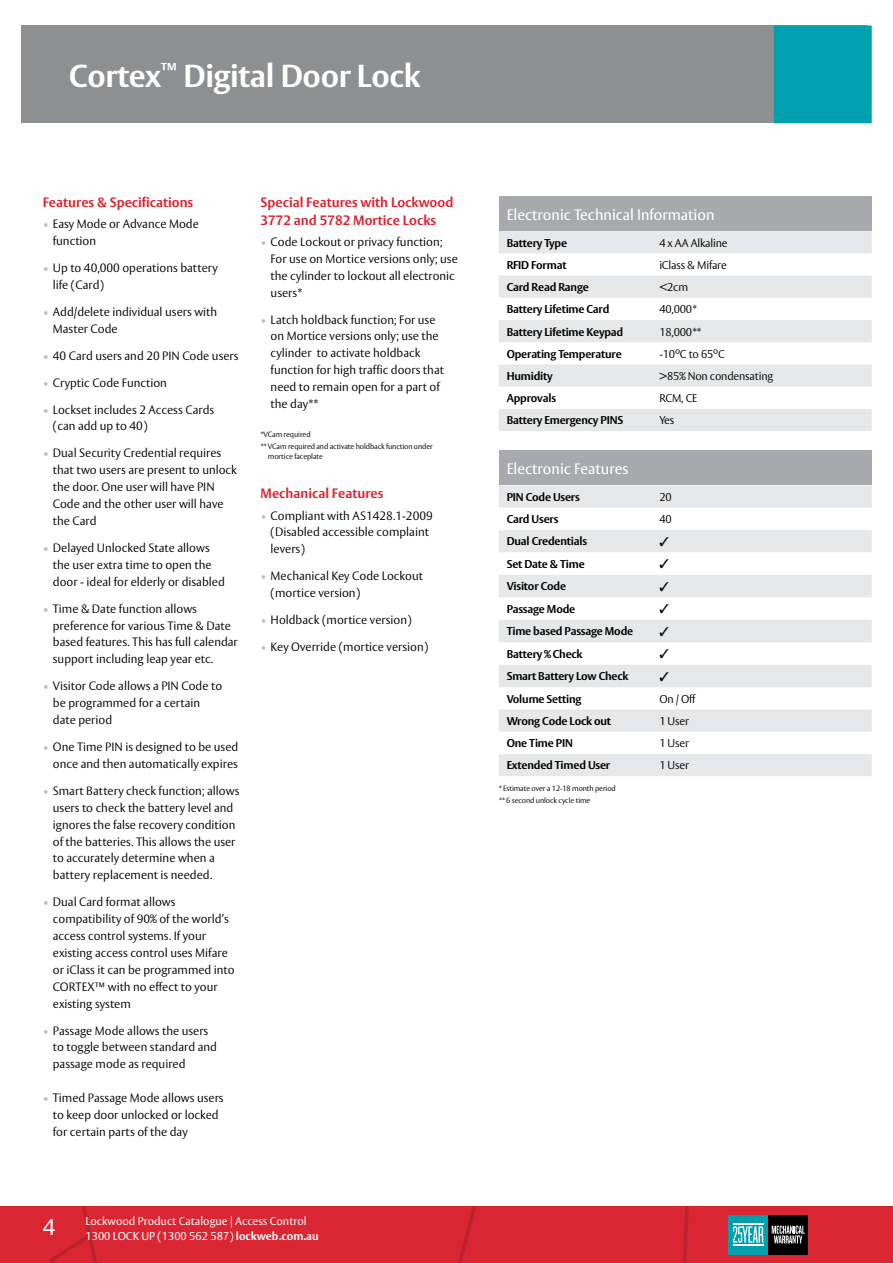
<style>
.page{position:relative;width:893px;height:1263px;background:#fff}
.page>*{position:absolute;margin:0;border:0;box-sizing:border-box;transform-origin:0 0}
.t1{font:700 31.5px "ASSA Vesta";letter-spacing:-.01em;color:#fff}
.t2{font:22.5px "ASSA Vesta";color:#fff}
.t3{font:15px "ASSA Vesta";color:#fff}
.t4{font:700 13.5px/18px "ASSA Vesta";color:#d92632}
.t5{font:300 12px/16.8px "ASSA Vesta";color:#000}
.t6{font:700 11.25px "ASSA Vesta";letter-spacing:-.015em;color:#000}
.t7{font:300 11.25px "ASSA Vesta";letter-spacing:-.015em;color:#000}
.t8{font:11.25px/15px "ASSA Vesta";color:#fff}
.t9{font:300 7.5px/12px "ASSA Vesta";letter-spacing:-.015em;color:#000}
.s1{color:#bcbec0}
.s2{font-weight:700}
</style>
<div class="page">
<div style="left:0;top:1206px;width:893px;height:57px;background:#d92632"></div>
<svg style="left:57px;top:1206px;width:37px;height:34px"></svg>
<div style="left:21px;top:26px;width:846px;height:97px;background:#8d8f91"></div>
<div style="left:774px;top:26px;width:98px;height:97px;background:#00a0af"></div>
<div style="left:728px;top:1215px;width:40px;height:40px;background:#00a0af"></div>
<div style="left:768px;top:1215px;width:40px;height:40px;background:#000"></div>
<svg style="left:772px;top:1225px;width:33px;height:18px"></svg>
<svg style="left:733px;top:1226px;width:30px;height:17px"></svg>
<hr style="left:733px;top:1224px;width:30px;height:1px;background:#fff">
<hr style="left:733px;top:1244px;width:30px;height:1px;background:#fff">
<div style="left:499px;top:196px;width:373px;height:35px;background:#a7a9ac"></div>
<svg style="left:499px;top:231px;width:373px;height:200px;fill:#e6e7e8"></svg>
<div style="left:499px;top:450px;width:373px;height:35px;background:#a7a9ac"></div>
<svg style="left:499px;top:485px;width:373px;height:291px;fill:#e6e7e8"></svg>
<svg style="left:660px;top:537px;width:8px;height:9px"></svg>
<svg style="left:660px;top:559px;width:8px;height:9px"></svg>
<svg style="left:660px;top:582px;width:8px;height:9px"></svg>
<svg style="left:660px;top:604px;width:8px;height:9px"></svg>
<svg style="left:660px;top:626px;width:8px;height:10px"></svg>
<svg style="left:660px;top:649px;width:8px;height:9px"></svg>
<svg style="left:660px;top:671px;width:8px;height:10px"></svg>
<h1 class="t1" style="left:69px;top:56px;width:353px">Cortex<sup>™</sup> Digital Door Lock</h1>
<p class="t4" style="left:43px;top:194px;width:152px">Features &amp; Specifications</p>
<p class="t5" style="left:53px;top:216px;width:148px;text-indent:-10px"><span class="s1">•</span> Easy Mode or Advance Mode function</p>
<p class="t5" style="left:53px;top:260px;width:167px;text-indent:-10px"><span class="s1">•</span> Up to 40,000 operations battery life (Card)</p>
<p class="t5" style="left:53px;top:304px;width:166px;text-indent:-10px"><span class="s1">•</span> Add/delete individual users with<br>Master Code</p>
<p class="t5" style="left:43px;top:347px;width:197px"><span class="s1">•</span> 40 Card users and 20 PIN Code users</p>
<p class="t5" style="left:43px;top:374px;width:126px"><span class="s1">•</span> Cryptic Code Function</p>
<p class="t5" style="left:53px;top:401px;width:163px;text-indent:-10px"><span class="s1">•</span> Lockset includes 2 Access Cards (can add up to 40)</p>
<p class="t5" style="left:53px;top:445px;width:186px;text-indent:-10px"><span class="s1">•</span> Dual Security Credential requires that two users are present to unlock the door. One user will have PIN<br>Code and the other user will have the Card</p>
<p class="t5" style="left:53px;top:540px;width:173px;text-indent:-10px"><span class="s1">•</span> Delayed Unlocked State allows the user extra time to open the door - ideal for elderly or disabled</p>
<p class="t5" style="left:53px;top:601px;width:187px;text-indent:-10px"><span class="s1">•</span> Time &amp; Date function allows preference for various Time &amp; Date based features. This has full calendar support including leap year etc.</p>
<p class="t5" style="left:53px;top:678px;width:171px;text-indent:-10px"><span class="s1">•</span> Visitor Code allows a PIN Code to be programmed for a certain date period</p>
<p class="t5" style="left:43px;top:739px;width:197px;text-align:right"><span class="s1">•</span> One Time PIN is designed to be used once and then automatically expires</p>
<p class="t5" style="left:53px;top:783px;width:188px;text-indent:-10px"><span class="s1">•</span> Smart Battery check function; allows users to check the battery level and ignores the false recovery condition of the batteries. This allows the user to accurately determine when a battery replacement is needed.</p>
<p class="t5" style="left:53px;top:894px;width:183px;text-indent:-10px"><span class="s1">•</span> Dual Card format allows compatibility of 90% of the world’s access control systems. If your existing access control uses Mifare or iClass it can be programmed into<br>CORTEX™ with no effect to your existing system</p>
<p class="t5" style="left:53px;top:1022px;width:166px;text-indent:-10px"><span class="s1">•</span> Passage Mode allows the users to toggle between standard and passage mode as required</p>
<p class="t5" style="left:53px;top:1090px;width:172px;text-indent:-10px"><span class="s1">•</span> Timed Passage Mode allows users to keep door unlocked or locked for certain parts of the day</p>
<p class="t4" style="left:260px;top:194px;width:194px">Special Features with Lockwood<br>3772 and 5782 Mortice Locks</p>
<p class="t5" style="left:271px;top:234px;width:189px;text-indent:-10px"><span class="s1">•</span> Code Lockout or privacy function;<br>For use on Mortice versions only; use the cylinder to lockout all electronic users*</p>
<p class="t5" style="left:271px;top:311px;width:175px;text-indent:-10px"><span class="s1">•</span> Latch holdback function; For use on Mortice versions only; use the cylinder to activate holdback function for high traffic doors that need to remain open for a part of the day**</p>
<p class="t9" style="left:260px;top:429px;width:174px">*VCam required<br>** VCam required and activate holdback function under</p>
<p class="t9" style="left:268px;top:451px;width:57px">mortice faceplate</p>
<p class="t4" style="left:260px;top:485px;width:124px">Mechanical Features</p>
<p class="t5" style="left:271px;top:507px;width:164px;text-indent:-10px"><span class="s1">•</span> Compliant with AS1428.1-2009 (Disabled accessible complaint levers)</p>
<p class="t5" style="left:271px;top:568px;width:154px;text-indent:-10px"><span class="s1">•</span> Mechanical Key Code Lockout (mortice version)</p>
<p class="t5" style="left:260px;top:612px;width:153px"><span class="s1">•</span> Holdback (mortice version)</p>
<p class="t5" style="left:260px;top:639px;width:169px"><span class="s1">•</span> Key Override (mortice version)</p>
<h2 class="t2" style="left:43px;top:1214px;width:14px">4</h2>
<p class="t8" style="left:85px;top:1214px;width:235px">Lockwood Product Catalogue | Access Control<br>1300 LOCK UP (1300 562 587) <span class="s2">lockweb.com.au</span></p>
<p class="t3" style="left:507px;top:205px;width:209px">Electronic Technical Information</p>
<p class="t6" style="left:507px;top:236px;width:62px">Battery Type</p>
<p class="t7" style="left:659px;top:236px;width:70px">4 x AA Alkaline</p>
<p class="t6" style="left:507px;top:258px;width:61px">RFID Format</p>
<p class="t7" style="left:659px;top:258px;width:69px">iClass &amp; Mifare</p>
<p class="t6" style="left:507px;top:280px;width:84px">Card Read Range</p>
<p class="t7" style="left:659px;top:280px;width:30px">&lt;2cm</p>
<p class="t6" style="left:507px;top:302px;width:104px">Battery Lifetime Card</p>
<p class="t7" style="left:659px;top:303px;width:39px">40,000*</p>
<p class="t6" style="left:507px;top:325px;width:118px">Battery Lifetime Keypad</p>
<p class="t7" style="left:659px;top:325px;width:43px">18,000**</p>
<p class="t6" style="left:507px;top:347px;width:117px">Operating Temperature</p>
<p class="t7" style="left:659px;top:347px;width:67px">-10ºC to 65ºC</p>
<p class="t6" style="left:507px;top:369px;width:48px">Humidity</p>
<p class="t7" style="left:659px;top:369px;width:115px">&gt;85% Non condensating</p>
<p class="t6" style="left:507px;top:391px;width:51px">Approvals</p>
<p class="t7" style="left:659px;top:391px;width:40px">RCM, CE</p>
<p class="t6" style="left:507px;top:413px;width:118px">Battery Emergency PINS</p>
<p class="t7" style="left:659px;top:414px;width:17px">Yes</p>
<p class="t3" style="left:507px;top:459px;width:123px">Electronic Features</p>
<p class="t6" style="left:507px;top:490px;width:75px">PIN Code Users</p>
<p class="t7" style="left:659px;top:490px;width:14px">20</p>
<p class="t6" style="left:507px;top:512px;width:53px">Card Users</p>
<p class="t7" style="left:659px;top:512px;width:14px">40</p>
<p class="t6" style="left:507px;top:535px;width:82px">Dual Credentials</p>
<p class="t6" style="left:507px;top:557px;width:80px">Set Date &amp; Time</p>
<p class="t6" style="left:507px;top:580px;width:61px">Visitor Code</p>
<p class="t6" style="left:507px;top:602px;width:70px">Passage Mode</p>
<p class="t6" style="left:507px;top:624px;width:128px">Time based Passage Mode</p>
<p class="t6" style="left:507px;top:647px;width:77px">Battery % Check</p>
<p class="t6" style="left:507px;top:669px;width:123px">Smart Battery Low Check</p>
<p class="t6" style="left:507px;top:692px;width:76px">Volume Setting</p>
<p class="t7" style="left:659px;top:692px;width:38px">On / Off</p>
<p class="t6" style="left:507px;top:714px;width:106px">Wrong Code Lock out</p>
<p class="t7" style="left:659px;top:714px;width:31px">1 User</p>
<p class="t6" style="left:507px;top:736px;width:68px">One Time PIN</p>
<p class="t7" style="left:659px;top:736px;width:31px">1 User</p>
<p class="t6" style="left:507px;top:758px;width:105px">Extended Timed User</p>
<p class="t7" style="left:659px;top:759px;width:31px">1 User</p>
<p class="t9" style="left:499px;top:783px;width:119px">* Estimate over a 12-18 month period ** 6 second unlock cycle time</p>
</div>
